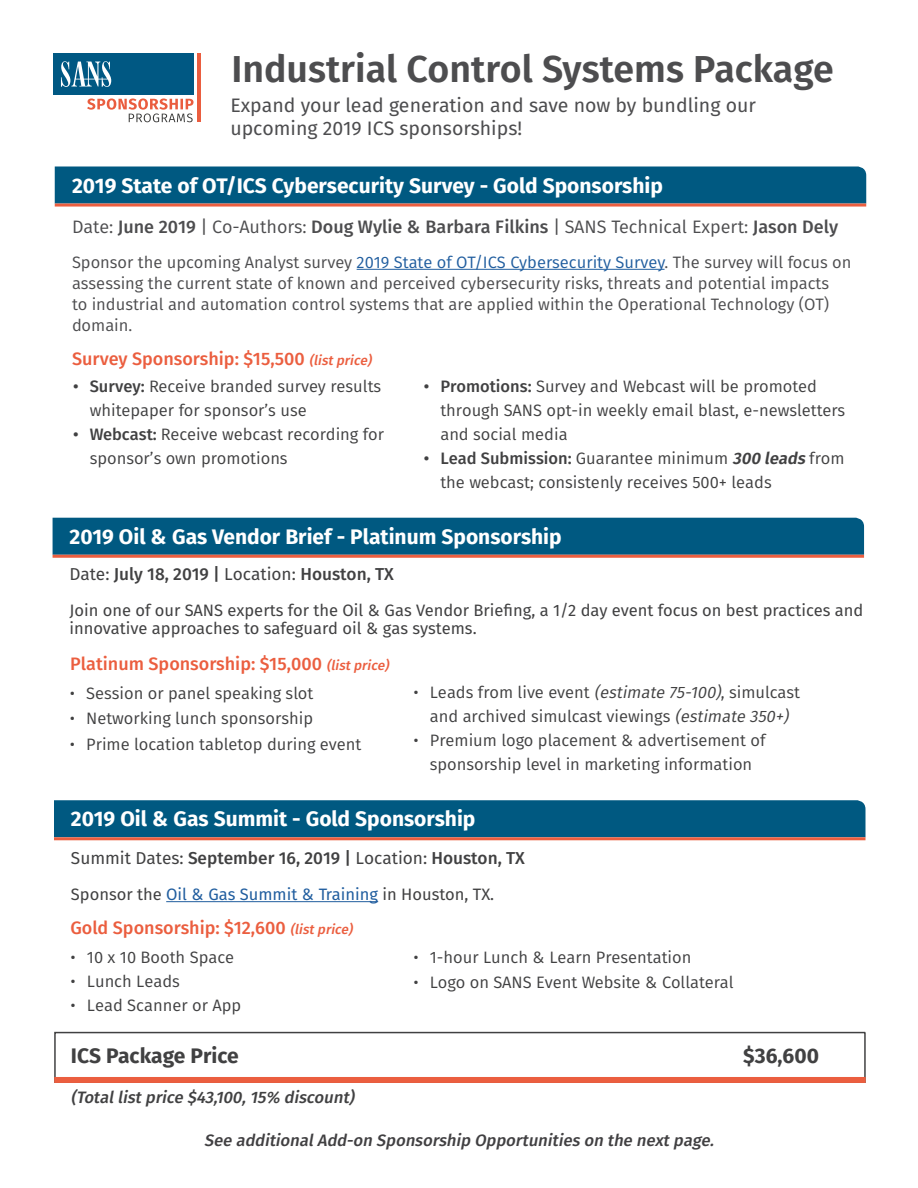
<style>
.page{position:relative;width:918px;height:1188px;background:#fff}
.page>*{position:absolute;margin:0;border:0;box-sizing:border-box;transform-origin:0 0}
.t1{font:600 37.5px "Fira Sans";color:#4d4d4f}
.t2{font:700 21px "Fira Sans";color:#fff}
.t3{font:700 21px "Fira Sans";color:#414142}
.t4{font:19.5px "Fira Sans";color:#4d4d4f}
.t5{font:500 18px "Fira Sans";color:#eb5e3f}
.t6{font:500 18px "Fira Sans";color:#4d4d4f}
.t7{font:500 17.25px "Fira Sans";color:#414142}
.t8{font:16.5px/24px "Fira Sans";color:#414142}
.t9{font:16.5px/21px "Fira Sans";color:#4d4d4f}
.t10{font:16.5px/18px "Fira Sans";color:#414142}
.t11{font:italic 500 16.5px "Fira Sans";color:#414042}
.t12{font:italic 500 16.5px "Fira Sans";color:#414142}
.s1{font-weight:400}
.s2{color:#215e9f}
.s3{font-style:italic;font-size:13.5px}
.s4{font-weight:500}
.s5{font-weight:600;font-style:italic}
.s6{font-style:italic}
</style>
<div class="page">
<div style="left:53px;top:53px;width:141px;height:42px;background:#005883"></div>
<hr style="left:197px;top:53px;width:4px;height:69px;background:#ea5d3f">
<svg style="left:61px;top:61px;width:50px;height:26px"></svg>
<svg style="left:87px;top:98px;width:107px;height:24px"></svg>
<div style="left:54px;top:166px;width:813px;height:38px;background:#005981"></div>
<hr style="left:55px;top:204px;width:811px;height:3px;background:#eb5e3f">
<hr style="left:357px;top:269px;width:308px;height:1px;background:#215e9f">
<div style="left:52px;top:517px;width:813px;height:39px;background:#005981"></div>
<hr style="left:53px;top:555px;width:811px;height:3px;background:#eb5e3f">
<svg style="left:54px;top:1031px;width:812px;height:46px"></svg>
<div style="left:54px;top:1077px;width:812px;height:6px;background:#eb5e3f"></div>
<div style="left:54px;top:800px;width:812px;height:37px;background:#005981"></div>
<hr style="left:54px;top:837px;width:812px;height:3px;background:#eb5e3f">
<hr style="left:166px;top:901px;width:212px;height:1px;background:#215e9f">
<p class="t1" style="left:231px;top:43px;width:604px">Industrial Control Systems Package</p>
<p class="t4" style="left:230px;top:92px;width:527px">Expand your lead generation and save now by bundling our</p>
<p class="t4" style="left:230px;top:114px;width:293px">upcoming 2019 ICS sponsorships!</p>
<p class="t2" style="left:72px;top:171px;width:592px">2019 State of OT/ICS Cybersecurity Survey - Gold Sponsorship</p>
<p class="t6" style="left:72px;top:214px;width:768px"><span class="s1">Date:</span> June 2019 <span class="s1">|</span> <span class="s1">Co-Authors:</span> Doug Wylie &amp; Barbara Filkins <span class="s1">|</span> <span class="s1">SANS Technical Expert:</span> Jason Dely</p>
<p class="t9" style="left:72px;top:251px;width:781px">Sponsor the upcoming Analyst survey <span class="s2">2019 State of OT/ICS Cybersecurity Survey</span>. The survey will focus on assessing the current state of known and perceived cybersecurity risks, threats and potential impacts<br>to industrial and automation control systems that are applied within the Operational Technology (OT) domain.</p>
<p class="t5" style="left:72px;top:346px;width:304px">Survey Sponsorship: $15,500 <span class="s3">(listprice)</span></p>
<p class="t8" style="left:440px;top:374px;width:406px;text-indent:-16px"><span class="s4">• Promotions:</span> Survey and Webcast will be promoted through SANS opt-in weekly email blast, e-newsletters and social media</p>
<p class="t8" style="left:440px;top:446px;width:406px;text-indent:-16px"><span class="s4">• Lead Submission:</span> Guarantee minimum <span class="s5">300 leads</span>from the webcast; consistenly receives 500+ leads</p>
<p class="t8" style="left:90px;top:374px;width:293px;text-indent:-16px"><span class="s4">• Survey:</span> Receive branded survey results whitepaper for sponsor’s use</p>
<p class="t8" style="left:90px;top:422px;width:296px;text-indent:-16px"><span class="s4">• Webcast:</span> Receive webcast recording for sponsor’s own promotions</p>
<p class="t2" style="left:70px;top:522px;width:494px">2019 Oil &amp; Gas Vendor Brief - Platinum Sponsorship</p>
<p class="t7" style="left:70px;top:562px;width:326px"><span class="s1">Date:</span> July 18, 2019 | <span class="s1">Location:</span> Houston, TX</p>
<p class="t10" style="left:70px;top:601px;width:795px">Join one of our SANS experts for the Oil &amp; Gas Vendor Briefing, a 1/2 day event focus on best practices and innovative approaches to safeguard oil &amp; gas systems.</p>
<p class="t5" style="left:70px;top:651px;width:323px">Platinum Sponsorship: $15,000 <span class="s3">(listprice)</span></p>
<p class="t8" style="left:70px;top:681px;width:245px">• Session or panel speaking slot</p>
<p class="t8" style="left:70px;top:706px;width:245px">• Networking lunch sponsorship</p>
<p class="t8" style="left:70px;top:732px;width:293px">• Prime location tabletop during event</p>
<p class="t8" style="left:413px;top:681px;width:388px;text-align:center">• Leads from live event <span class="s6">(estimate 75-100)</span>, simulcast and archived simulcast viewings <span class="s6">(estimate 350+)</span></p>
<p class="t8" style="left:413px;top:729px;width:354px;text-align:center">• Premium logo placement &amp; advertisement of sponsorship level in marketing information</p>
<p class="t2" style="left:71px;top:804px;width:406px">2019 Oil &amp; Gas Summit - Gold Sponsorship</p>
<p class="t7" style="left:71px;top:846px;width:456px"><span class="s1">Summit Dates:</span> September 16, 2019 | <span class="s1">Location:</span> Houston, TX</p>
<p class="t10" style="left:71px;top:885px;width:425px">Sponsor the <span class="s2">Oil &amp; Gas Summit &amp; Training</span> in Houston, TX.</p>
<p class="t5" style="left:70px;top:915px;width:287px">Gold Sponsorship: $12,600 <span class="s3">(listprice)</span></p>
<p class="t8" style="left:70px;top:945px;width:165px">• 10 x 10 Booth Space</p>
<p class="t8" style="left:70px;top:969px;width:111px">• Lunch Leads</p>
<p class="t8" style="left:70px;top:993px;width:172px">• Lead Scanner or App</p>
<p class="t8" style="left:413px;top:945px;width:280px">• 1-hour Lunch &amp; Learn Presentation</p>
<p class="t8" style="left:413px;top:971px;width:322px">• Logo on SANS Event Website &amp; Collateral</p>
<p class="t3" style="left:71px;top:1041px;width:170px">ICS Package Price</p>
<p class="t12" style="left:71px;top:1086px;width:289px">(Totallistprice $43,100,15% discount)</p>
<p class="t11" style="left:204px;top:1129px;width:515px">See additionalAdd-on Sponsorship Opportunities on the nextpage.</p>
<p class="t3" style="left:743px;top:1041px;width:77px">$36,600</p>
</div>
